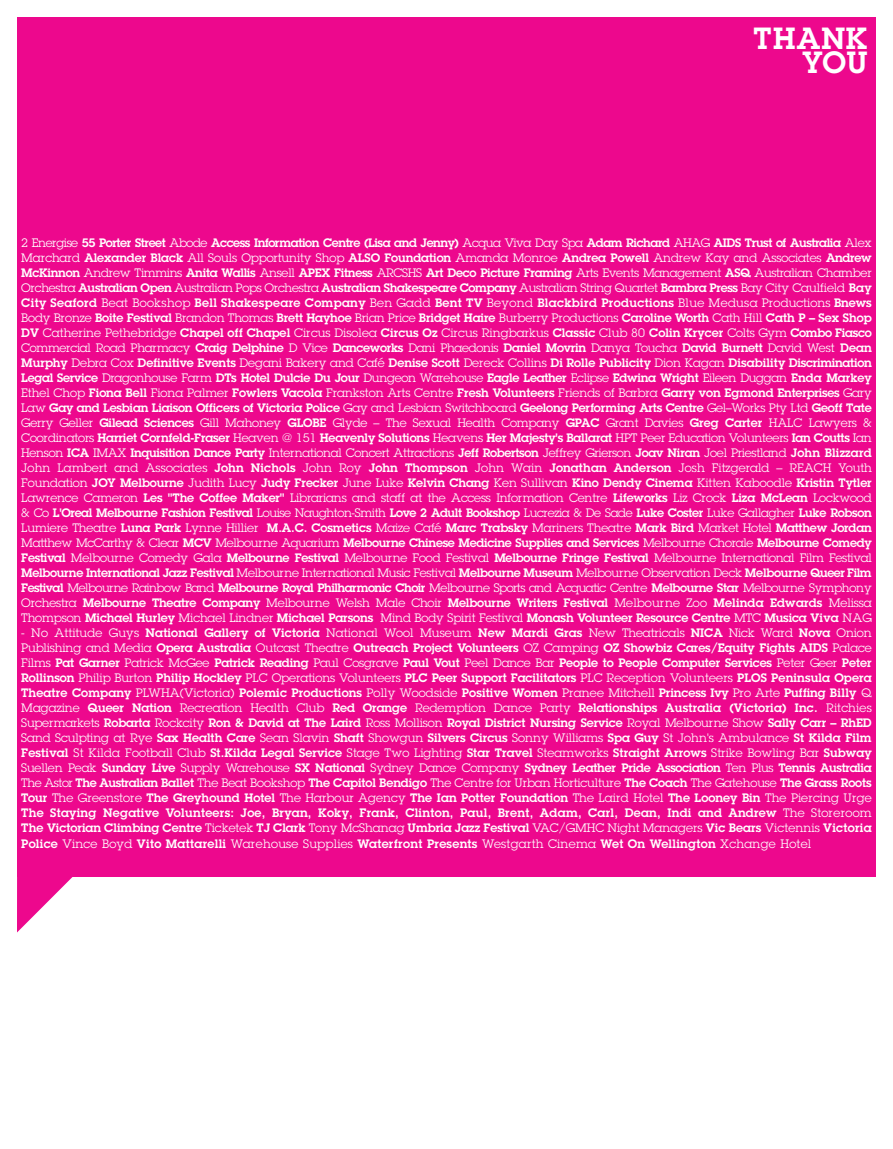
<style>
.page{position:relative;width:893px;height:1149px;background:#fff}
.page>*{position:absolute;margin:0;border:0;box-sizing:border-box;transform-origin:0 0}
.t1{font:600 30px/24px "Lubalin Graph LT";letter-spacing:.03em;color:#fff;text-align:right}
.t2{font:12px/15px "Lubalin Graph LT";letter-spacing:-.03em;color:#fff;text-align:justify}
.t3{font:600 12px/15px "Lubalin Graph LT";letter-spacing:.025em;color:#fff;text-align:justify}
.s1{font-weight:600}
.s2{font-weight:400}
</style>
<div class="page">
<div style="left:17px;top:18px;width:859px;height:858px;background:#ed088d"></div>
<svg style="left:17px;top:876px;width:64px;height:56px"></svg>
<h1 class="t1" style="left:753px;top:29px;width:115px">THANK<br>YOU</h1>
<p class="t2" style="left:21px;top:236px;width:852px">2 Energise <span class="s1">55 Porter Street</span> Abode <span class="s1">Access Information Centre (Lisa and Jenny)</span> Acqua Viva Day Spa <span class="s1">Adam Richard</span> AHAG <span class="s1">AIDS Trust of Australia</span> Alex Marchard <span class="s1">Alexander Black</span> All Souls Opportunity Shop <span class="s1">ALSO Foundation</span> Amanda Monroe <span class="s1">Andrea Powell</span> Andrew Kay and Associates <span class="s1">Andrew McKinnon</span> Andrew Timmins <span class="s1">Anita Wallis</span> Ansell <span class="s1">APEX Fitness</span> ARCSHS <span class="s1">Art Deco Picture Framing</span> Arts Events Management <span class="s1">ASQ</span> Australian Chamber Orchestra <span class="s1">Australian Open</span> Australian Pops Orchestra <span class="s1">Australian Shakespeare Company</span> Australian String Quartet <span class="s1">Bambra Press</span> Bay City Caulfield <span class="s1">Bay City Seaford</span> Beat Bookshop <span class="s1">Bell Shakespeare Company</span> Ben Gadd <span class="s1">Bent TV</span> Beyond <span class="s1">Blackbird Productions</span> Blue Medusa Productions <span class="s1">Bnews </span>Body Bronze <span class="s1">Boite Festival</span> Brandon Thomas <span class="s1">Brett Hayhoe</span> Brian Price <span class="s1">Bridget Haire</span> Burberry Productions <span class="s1">Caroline Worth</span> Cath Hill <span class="s1">Cath P – Sex Shop DV</span> Catherine Pethebridge <span class="s1">Chapel off Chapel</span> Circus Disolea <span class="s1">Circus Oz</span> Circus Ringbarkus <span class="s1">Classic</span> Club 80 <span class="s1">Colin Krycer</span> Colts Gym <span class="s1">Combo Fiasco </span>Commercial Road Pharmacy <span class="s1">Craig Delphine</span> D Vice <span class="s1">Danceworks</span> Dani Phaedonis <span class="s1">Daniel Movrin</span> Danya Toucha <span class="s1">David Burnett</span> David West <span class="s1">Dean Murphy</span> Debra Cox <span class="s1">Definitive Events</span> Degani Bakery and Café <span class="s1">Denise Scott</span> Dereck Collins <span class="s1">Di Rolle Publicity</span> Dion Kagan <span class="s1">Disability Discrimination Legal Service</span> Dragonhouse Farm <span class="s1">DTs Hotel Dulcie Du Jour</span> Dungeon Warehouse <span class="s1">Eagle Leather</span> Eclipse <span class="s1">Edwina Wright</span> Eileen Duggan <span class="s1">Enda Markey </span>Ethel Chop <span class="s1">Fiona Bell</span> Fiona Palmer <span class="s1">Fowlers Vacola</span> Frankston Arts Centre <span class="s1">Fresh Volunteers</span> Friends of Barbra <span class="s1">Garry von Egmond Enterprises</span> Gary Law <span class="s1">Gay and Lesbian Liaison Officers of Victoria Police</span> Gay and Lesbian Switchboard <span class="s1">Geelong Performing Arts Centre</span> Gel–Works Pty Ltd <span class="s1">Geoff Tate </span>Gerry Geller <span class="s1">Gilead Sciences</span> Gill Mahoney <span class="s1">GLOBE</span> Glyde – The Sexual Health Company <span class="s1">GPAC</span> Grant Davies <span class="s1">Greg Carter</span> HALC Lawyers &amp; Coordinators <span class="s1">Harriet Cornfeld-Fraser</span> Heaven @ 151 <span class="s1">Heavenly Solutions</span> Heavens <span class="s1">Her Majesty's Ballarat</span> HPT Peer Education Volunteers <span class="s1">Ian Coutts</span> Ian Henson <span class="s1">ICA</span> IMAX <span class="s1">Inquisition Dance Party</span> International Concert Attractions <span class="s1">Jeff Robertson</span> Jeffrey Grierson <span class="s1">Joav Niran</span> Joel Priestland <span class="s1">John Blizzard </span>John Lambert and Associates <span class="s1">John Nichols</span> John Roy <span class="s1">John Thompson</span> John Wain <span class="s1">Jonathan Anderson</span> Josh Fitzgerald – REACH Youth Foundation <span class="s1">JOY Melbourne</span> Judith Lucy <span class="s1">Judy Frecker</span> June Luke <span class="s1">Kelvin Chang</span> Ken Sullivan <span class="s1">Kino Dendy Cinema</span> Kitten Kaboodle <span class="s1">Kristin Tytler </span>Lawrence Cameron <span class="s1">Les "The Coffee Maker"</span> Librarians and staff at the Access Information Centre <span class="s1">Lifeworks</span> Liz Crock <span class="s1">Liza McLean</span> Lockwood &amp; Co <span class="s1">L'Oreal Melbourne Fashion Festival</span> Louise Naughton-Smith <span class="s1">Love 2 Adult Bookshop</span> Lucrezia &amp; De Sade <span class="s1">Luke Coster</span> Luke Gallagher <span class="s1">Luke Robson </span>Lumiere Theatre <span class="s1">Luna Park</span> Lynne Hillier <span class="s1">M.A.C. Cosmetics</span> Maize Café <span class="s1">Marc Trabsky</span> Mariners Theatre <span class="s1">Mark Bird</span> Market Hotel <span class="s1">Matthew Jordan </span>Matthew McCarthy &amp; Clear <span class="s1">MCV</span> Melbourne Aquarium <span class="s1">Melbourne Chinese Medicine Supplies and Services</span> Melbourne Chorale <span class="s1">Melbourne Comedy Festival</span> Melbourne Comedy Gala <span class="s1">Melbourne Festival</span> Melbourne Food Festival <span class="s1">Melbourne Fringe Festival</span> Melbourne International Film Festival <span class="s1">Melbourne International Jazz Festival</span> Melbourne International Music Festival <span class="s1">Melbourne Museum</span> Melbourne Observation Deck <span class="s1">Melbourne Queer Film Festival</span> Melbourne Rainbow Band <span class="s1">Melbourne Royal Philharmonic Choir</span> Melbourne Sports and Acquatic Centre <span class="s1">Melbourne Star</span> Melbourne Symphony Orchestra <span class="s1">Melbourne Theatre Company</span> Melbourne Welsh Male Choir <span class="s1">Melbourne Writers Festival</span> Melbourne Zoo <span class="s1">Melinda Edwards</span> Melissa Thompson <span class="s1">Michael Hurley</span> Michael Lindner <span class="s1">Michael Parsons</span> Mind Body Spirit Festival <span class="s1">Monash Volunteer Resource Centre</span> MTC <span class="s1">Musica Viva</span> NAG</p>
<p class="t3" style="left:21px;top:626px;width:852px"><span class="s2">- No Attitude Guys</span> National Gallery of Victoria <span class="s2">National Wool Museum</span> New Mardi Gras <span class="s2">New Theatricals</span> NICA <span class="s2">Nick Ward</span> Nova <span class="s2">Onion Publishing and Media</span> Opera Australia <span class="s2">Outcast Theatre</span> Outreach Project Volunteers <span class="s2">OZ Camping</span> OZ Showbiz Cares/Equity Fights AIDS <span class="s2">Palace Films</span> Pat Garner <span class="s2">Patrick McGee</span> Patrick Reading <span class="s2">Paul Cosgrave</span> Paul Vout <span class="s2">Peel Dance Bar</span> People to People Computer Services <span class="s2">Peter Geer</span> Peter Rollinson <span class="s2">Philip Burton</span> Philip Hockley <span class="s2">PLC Operations Volunteers</span> PLC Peer Support Facilitators <span class="s2">PLC Reception Volunteers</span> PLOS Peninsula Opera Theatre Company <span class="s2">PLWHA(Victoria)</span> Polemic Productions <span class="s2">Polly Woodside</span> Positive Women <span class="s2">Pranee Mitchell</span> Princess Ivy <span class="s2">Pro Arte</span> Puffing Billy <span class="s2">Q Magazine</span> Queer Nation <span class="s2">Recreation Health Club</span> Red Orange <span class="s2">Redemption Dance Party</span> Relationships Australia (Victoria) Inc. <span class="s2">Ritchies Supermarkets</span> Robarta <span class="s2">Rockcity</span> Ron &amp; David at The Laird <span class="s2">Ross Mollison</span> Royal District Nursing Service <span class="s2">Royal Melbourne Show</span> Sally Carr – RhED <span class="s2">Sand Sculpting at Rye</span> Sax Health Care <span class="s2">Sean Slavin</span> Shaft <span class="s2">Showgun</span> Silvers Circus <span class="s2">Sonny Williams</span> Spa Guy <span class="s2">St John's Ambulance</span> St Kilda Film Festival <span class="s2">St Kilda Football Club</span> St.Kilda Legal Service <span class="s2">Stage Two Lighting</span> Star Travel <span class="s2">Steamworks</span> Straight Arrows <span class="s2">Strike Bowling Bar</span> Subway <span class="s2">Suellen Peak</span> Sunday Live <span class="s2">Supply Warehouse</span> SX National <span class="s2">Sydney Dance Company</span> Sydney Leather Pride Association <span class="s2">Ten Plus</span> Tennis Australia <span class="s2">The Astor</span> The Australian Ballet <span class="s2">The Beat Bookshop</span> The Capitol Bendigo <span class="s2">The Centre for Urban Horticulture</span> The Coach <span class="s2">The Gatehouse</span> The Grass Roots Tour <span class="s2">The Greenstore</span> The Greyhound Hotel <span class="s2">The Harbour Agency</span> The Ian Potter Foundation <span class="s2">The Laird Hotel</span> The Looney Bin <span class="s2">The Piercing Urge </span>The Staying Negative Volunteers: Joe, Bryan, Koky, Frank, Clinton, Paul, Brent, Adam, Carl, Dean, Indi and Andrew <span class="s2">The Storeroom </span>The Victorian Climbing Centre <span class="s2">Ticketek</span> TJ Clark <span class="s2">Tony McShanag</span> Umbria Jazz Festival <span class="s2">VAC/GMHC Night Managers</span> Vic Bears <span class="s2">Victennis</span> Victoria Police <span class="s2">Vince Boyd</span> Vito Mattarelli <span class="s2">Warehouse Supplies</span> Waterfront Presents <span class="s2">Westgarth Cinema</span> Wet On Wellington <span class="s2">Xchange Hotel</span></p>
</div>
